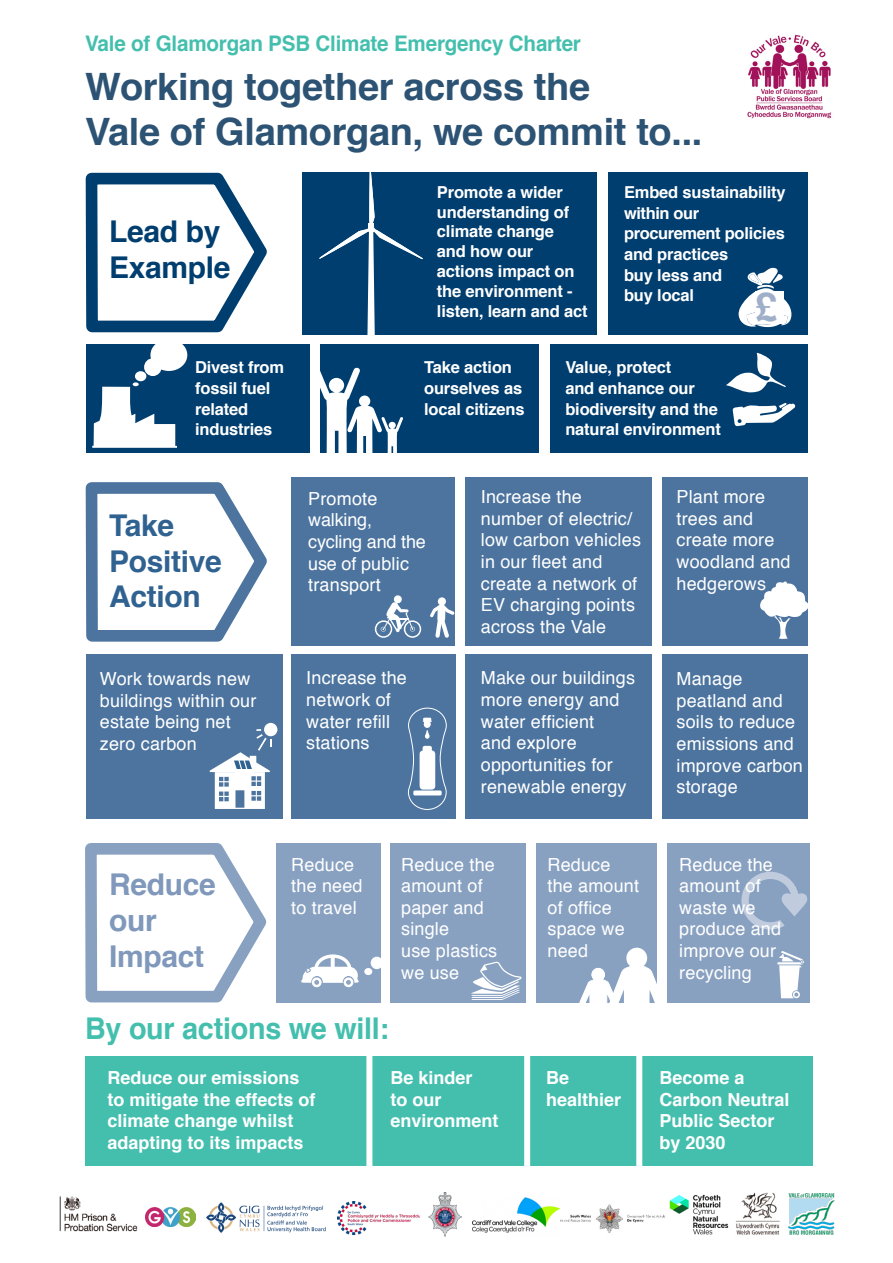
<style>
.page{position:relative;width:893px;height:1263px;background:#fff}
.page>*{position:absolute;margin:0;border:0;box-sizing:border-box;transform-origin:0 0}
.t1{font:700 39.9px "Helvetica";color:#a0afc9}
.t2{font:700 37.65px "Helvetica";letter-spacing:-.01em;color:#2d5374}
.t3{font:700 30px "Helvetica";letter-spacing:-.01em;color:#44bfae;scale:.96 1}
.t4{font:700 30px "Helvetica";letter-spacing:-.01em;color:#306291}
.t5{font:700 30px/36px "Helvetica";letter-spacing:-.01em;color:#7f98bb}
.t6{font:700 30px/35.5px "Helvetica";letter-spacing:-.01em;color:#003e6f}
.t7{font:700 21.45px "Helvetica";letter-spacing:-.01em;color:#44bfae;scale:.96 1}
.t8{font:18px/21.6px "Helvetica";letter-spacing:.01em;color:#fff}
.t9{font:700 18px/21.6px "Helvetica";color:#fff}
.t10{font:18px "Helvetica";letter-spacing:-.01em;color:#fff}
.t11{font:700 16.5px/20.7px "Helvetica";letter-spacing:-.01em;color:#fff}
</style>
<div class="page">
<div style="left:291px;top:477px;width:164px;height:169px;background:#4c749f"></div>
<div style="left:550px;top:344px;width:258px;height:109px;background:#003e6f"></div>
<div style="left:320px;top:344px;width:218px;height:109px;background:#003e6f"></div>
<div style="left:662px;top:477px;width:146px;height:169px;background:#4c749f"></div>
<div style="left:662px;top:654px;width:146px;height:165px;background:#4c749f"></div>
<div style="left:291px;top:654px;width:165px;height:165px;background:#4c749f"></div>
<div style="left:86px;top:654px;width:196px;height:165px;background:#4c749f"></div>
<div style="left:465px;top:477px;width:187px;height:169px;background:#4c749f"></div>
<div style="left:465px;top:654px;width:187px;height:165px;background:#4c749f"></div>
<div style="left:85px;top:1056px;width:727px;height:110px;background:#44bfae"></div>
<svg style="left:320px;top:367px;width:83px;height:86px"></svg>
<img style="left:747px;top:34px;width:85px;height:85px">
<img style="left:59px;top:1196px;width:79px;height:36px">
<img style="left:206px;top:1202px;width:120px;height:31px">
<img style="left:560px;top:1204px;width:105px;height:29px">
<svg style="left:760px;top:581px;width:48px;height:58px"></svg>
<svg style="left:430px;top:597px;width:25px;height:41px"></svg>
<div style="left:437px;top:604px;width:8px;height:18px;background:#fff;border-radius:4px"></div>
<svg style="left:732px;top:403px;width:64px;height:23px"></svg>
<svg style="left:726px;top:352px;width:60px;height:41px"></svg>
<div style="left:264px;top:723px;width:13px;height:13px;background:#fff;border-radius:50%"></div>
<svg style="left:210px;top:729px;width:61px;height:80px"></svg>
<hr style="left:235px;top:770px;width:19px;height:4px;background:#fff">
<img style="left:472px;top:1197px;width:88px;height:36px">
<img style="left:669px;top:1194px;width:59px;height:40px">
<img style="left:145px;top:1207px;width:51px;height:20px">
<svg style="left:408px;top:707px;width:39px;height:103px"></svg>
<svg style="left:375px;top:595px;width:46px;height:43px"></svg>
<div style="left:86px;top:344px;width:223px;height:109px;background:#003e6f"></div>
<img style="left:788px;top:1193px;width:46px;height:41px">
<img style="left:735px;top:1192px;width:45px;height:43px">
<img style="left:428px;top:1193px;width:34px;height:43px">
<img style="left:337px;top:1201px;width:82px;height:33px">
<div style="left:608px;top:172px;width:200px;height:163px;background:#003e6f"></div>
<div style="left:302px;top:173px;width:295px;height:162px;background:#003e6f"></div>
<div style="left:390px;top:843px;width:136px;height:160px;background:#89a1c1"></div>
<div style="left:536px;top:843px;width:121px;height:160px;background:#89a1c1"></div>
<svg style="left:471px;top:961px;width:51px;height:39px"></svg>
<div style="left:666px;top:843px;width:143px;height:160px;background:#89a1c1"></div>
<svg style="left:777px;top:951px;width:27px;height:47px"></svg>
<svg style="left:741px;top:872px;width:66px;height:57px"></svg>
<div style="left:277px;top:843px;width:104px;height:160px;background:#89a1c1"></div>
<div style="left:366px;top:1056px;width:6px;height:120px;background:#fff"></div>
<div style="left:524px;top:1056px;width:6px;height:120px;background:#fff"></div>
<div style="left:636px;top:1056px;width:6px;height:120px;background:#fff"></div>
<svg style="left:579px;top:948px;width:78px;height:55px"></svg>
<div style="left:591px;top:968px;width:14px;height:13px;background:#fff;border-radius:50%"></div>
<div style="left:626px;top:948px;width:21px;height:20px;background:#fff;border-radius:50%"></div>
<svg style="left:85px;top:843px;width:192px;height:160px"></svg>
<svg style="left:85px;top:482px;width:182px;height:160px"></svg>
<svg style="left:85px;top:172px;width:182px;height:161px"></svg>
<div style="left:364px;top:968px;width:8px;height:7px;background:#fff;border-radius:50%"></div>
<div style="left:371px;top:957px;width:12px;height:12px;background:#fff;border-radius:50%"></div>
<svg style="left:301px;top:954px;width:58px;height:29px"></svg>
<svg style="left:313px;top:979px;width:7px;height:7px"></svg>
<div style="left:312px;top:977px;width:10px;height:10px;border:2px solid #fff;border-radius:50%"></div>
<div style="left:344px;top:977px;width:9px;height:10px;border:2px solid #fff;border-radius:50%"></div>
<div style="left:135px;top:371px;width:11px;height:10px;background:#fff;border-radius:50%"></div>
<div style="left:144px;top:358px;width:18px;height:18px;background:#fff;border-radius:50%"></div>
<div style="left:150px;top:339px;width:37px;height:32px;background:#fff;border-radius:50%"></div>
<svg style="left:92px;top:382px;width:85px;height:66px"></svg>
<svg style="left:319px;top:172px;width:105px;height:163px"></svg>
<svg style="left:738px;top:268px;width:53px;height:59px"></svg>
<div style="left:755px;top:291px;width:28px;height:33px;background:#fff"></div>
<p class="t7" style="left:85px;top:26px;width:518px">Vale of Glamorgan PSB Climate Emergency Charter</p>
<p class="t2" style="left:85px;top:57px;width:507px">Working together across the</p>
<p class="t2" style="left:85px;top:102px;width:619px">Vale of Glamorgan, we commit to...</p>
<p class="t6" style="left:109px;top:214px;width:123px">Lead by<br>Example</p>
<p class="t11" style="left:437px;top:182px;width:134px;line-height:19.8px">Promote a wider understanding of climate change</p>
<p class="t11" style="left:437px;top:241px;width:98px">and how our</p>
<p class="t11" style="left:437px;top:262px;width:152px;line-height:19.8px">actions impact on the environment - listen, learn and act</p>
<p class="t11" style="left:624px;top:182px;width:163px">Embed sustainability within our procurement policies and practices</p>
<p class="t11" style="left:624px;top:265px;width:100px">buy less and</p>
<p class="t11" style="left:624px;top:285px;width:72px">buy local</p>
<p class="t1" style="left:755px;top:275px;width:24px">£</p>
<p class="t11" style="left:195px;top:357px;width:91px">Divest from fossil fuel related industries</p>
<p class="t11" style="left:565px;top:357px;width:157px">Value, protect<br>and enhance our biodiversity and the natural environment</p>
<p class="t11" style="left:424px;top:357px;width:102px">Take action ourselves as local citizens</p>
<p class="t4" style="left:109px;top:501px;width:67px">Take</p>
<p class="t4" style="left:109px;top:537px;width:114px">Positive</p>
<p class="t4" style="left:109px;top:573px;width:93px">Action</p>
<p class="t8" style="left:100px;top:668px;width:158px">Work towards new buildings within our estate being net zero carbon</p>
<p class="t5" style="left:109px;top:867px;width:108px">Reduce our</p>
<p class="t5" style="left:109px;top:939px;width:97px">Impact</p>
<p class="t8" style="left:308px;top:488px;width:71px">Promote</p>
<p class="t10" style="left:308px;top:506px;width:65px">walking,</p>
<p class="t10" style="left:308px;top:528px;width:119px">cycling and the</p>
<p class="t8" style="left:308px;top:553px;width:102px">use of public</p>
<p class="t8" style="left:308px;top:574px;width:74px">transport</p>
<p class="t8" style="left:306px;top:668px;width:102px">Increase the network of water refill stations</p>
<p class="t8" style="left:481px;top:487px;width:162px">Increase the number of electric/ low carbon vehicles in our fleet and create a network of<br>EV charging points across the Vale</p>
<p class="t8" style="left:481px;top:668px;width:156px">Make our buildings more energy and water efficient<br>and explore opportunities for renewable energy</p>
<p class="t8" style="left:677px;top:487px;width:116px">Plant more trees and create more woodland and hedgerows</p>
<p class="t8" style="left:677px;top:669px;width:128px">Manage peatland and soils to reduce emissions and improve carbon storage</p>
<p class="t8" style="left:291px;top:854px;width:73px">Reduce the need to travel</p>
<p class="t8" style="left:401px;top:854px;width:95px">Reduce the amount of paper and single</p>
<p class="t8" style="left:401px;top:940px;width:98px">use plastics</p>
<p class="t8" style="left:401px;top:962px;width:59px">we use</p>
<p class="t8" style="left:547px;top:854px;width:93px">Reduce the amount of office space we need</p>
<p class="t8" style="left:679px;top:854px;width:95px">Reduce the</p>
<p class="t8" style="left:679px;top:875px;width:103px">amount of waste we produce and improve our recycling</p>
<p class="t3" style="left:85px;top:1004px;width:318px">By our actions we will:</p>
<p class="t9" style="left:107px;top:1067px;width:210px">Reduce our emissions to mitigate the effects of climate change whilst adapting to its impacts</p>
<p class="t9" style="left:390px;top:1067px;width:110px">Be kinder<br>to our environment</p>
<p class="t9" style="left:546px;top:1067px;width:77px">Be healthier</p>
<p class="t9" style="left:659px;top:1067px;width:132px">Become a<br>Carbon Neutral<br>Public Sector by 2030</p>
</div>
